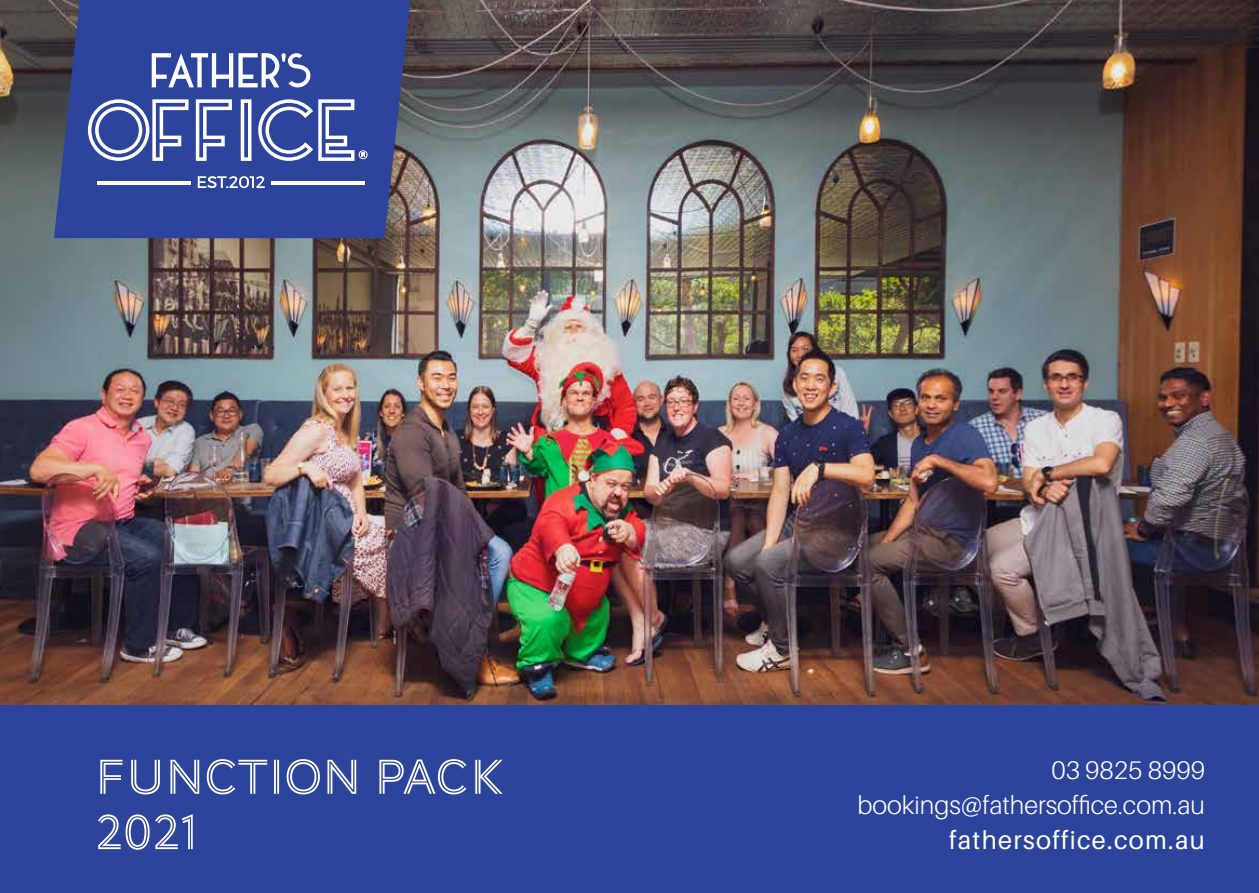
<style>
.page{position:relative;width:1259px;height:893px;background:#fff}
.page>*{position:absolute;margin:0;border:0;box-sizing:border-box;transform-origin:0 0}
.t1{font:50.4px/55.3px "AW Conqueror Inline";color:#fff}
.t2{font:300 25.5px/35.2px "Aileron";color:#fff;text-align:right}
.t3{font:25.5px "Aileron";letter-spacing:.05em;color:#fff}
</style>
<div class="page">
<img style="left:0;top:0;width:1259px;height:706px">
<div style="left:0;top:706px;width:1259px;height:187px;background:#2d449c"></div>
<svg style="left:54px;top:0;width:143px;height:238px;background:#304492"></svg>
<svg style="left:197px;top:0;width:213px;height:238px;background:#324696"></svg>
<svg style="left:152px;top:53px;width:158px;height:34px"></svg>
<svg style="left:198px;top:176px;width:67px;height:12px"></svg>
<svg style="left:88px;top:99px;width:100px;height:62px"></svg>
<svg style="left:196px;top:99px;width:36px;height:62px"></svg>
<svg style="left:241px;top:99px;width:10px;height:62px"></svg>
<svg style="left:258px;top:99px;width:110px;height:62px"></svg>
<hr style="left:271px;top:181px;width:94px;height:4px;background:#fff">
<hr style="left:97px;top:181px;width:93px;height:4px;background:#fff">
<h1 class="t1" style="left:95px;top:752px;width:411px">FUNCTION PACK<br>2021</h1>
<p class="t2" style="left:857px;top:752px;width:349px">03 9825 8999 bookings@fathersoffice.com.au</p>
<p class="t3" style="left:949px;top:826px;width:257px">fathersoffice.com.au</p>
</div>
